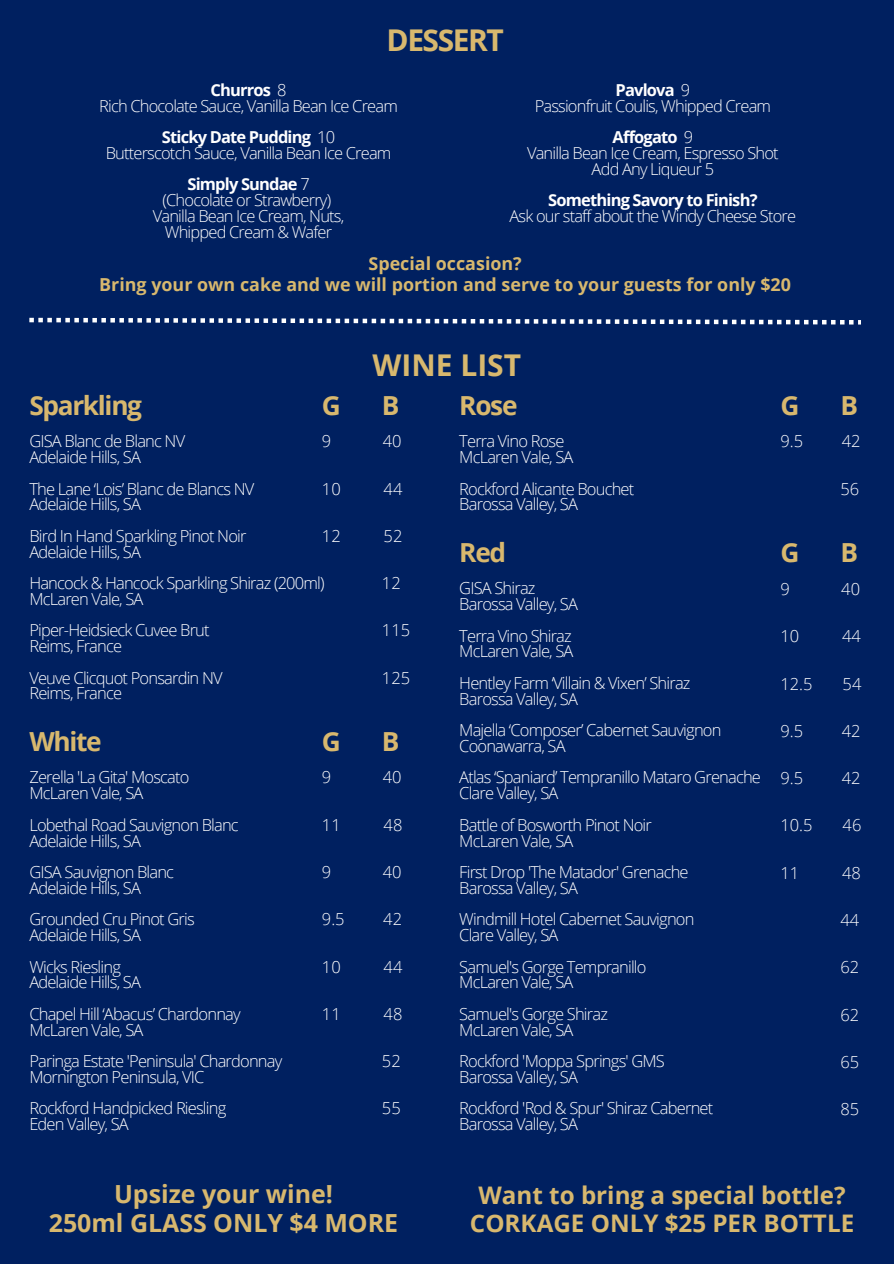
<style>
.page{position:relative;width:894px;height:1264px;background:#fff}
.page>*{position:absolute;margin:0;border:0;box-sizing:border-box;transform-origin:0 0}
.t1{font:700 30px "Open Sans";color:#d8b86e}
.t2{font:700 30px "Open Sans";letter-spacing:-.05em;color:#d8b86e}
.t3{font:700 26.25px "Open Sans";letter-spacing:-.05em;color:#d8b86e}
.t4{font:700 24.9px/29.1px "Open Sans";color:#d8b86e;text-align:center}
.t5{font:700 24.15px/28.2px "Open Sans";color:#d8b86e;text-align:center}
.t6{font:700 17.85px/20.7px "Open Sans";color:#d8b86e;text-align:center}
.t7{font:300 16.5px/15.8px "Open Sans";letter-spacing:-.05em;color:#fff;text-align:center}
.t8{font:700 16.5px "Open Sans";letter-spacing:-.05em;color:#fff}
.s1{font-weight:300}
</style>
<div class="page">
<div style="left:0;top:0;width:893px;height:1263px;background:#002060"></div>
<svg style="left:29px;top:318px;width:831px;height:6px"></svg>
<p class="t2" style="left:386px;top:19px;width:118px">DESSERT</p>
<p class="t8" style="left:210px;top:78px;width:78px">Churros <span class="s1">8</span></p>
<p class="t7" style="left:99px;top:97px;width:300px">Rich Chocolate Sauce, Vanilla Bean Ice Cream</p>
<p class="t8" style="left:162px;top:125px;width:175px">Sticky Date Pudding <span class="s1">10</span></p>
<h2 class="t7" style="left:106px;top:145px;width:287px">Butterscotch Sauce, Vanilla Bean Ice Cream</h2>
<p class="t8" style="left:187px;top:173px;width:124px">Simply Sundae <span class="s1">7</span></p>
<p class="t7" style="left:162px;top:192px;width:170px">(Chocolate or Strawberry)</p>
<p class="t7" style="left:153px;top:208px;width:193px">Vanilla Bean Ice Cream, Nuts,</p>
<p class="t7" style="left:165px;top:223px;width:169px">Whipped Cream &amp; Wafer</p>
<p class="t8" style="left:615px;top:78px;width:76px">Pavlova <span class="s1">9</span></p>
<p class="t7" style="left:534px;top:97px;width:238px">Passionfruit Coulis, Whipped Cream</p>
<p class="t8" style="left:612px;top:125px;width:82px">Affogato <span class="s1">9</span></p>
<p class="t7" style="left:527px;top:145px;width:253px">Vanilla Bean Ice Cream, Espresso Shot<br>Add Any Liqueur 5</p>
<p class="t8" style="left:548px;top:188px;width:211px">Something Savory to Finish?</p>
<p class="t7" style="left:509px;top:208px;width:288px">Ask our staff about the Windy Cheese Store</p>
<h3 class="t6" style="left:99px;top:252px;width:693px">Special occasion?<br>Bring your own cake and we will portion and serve to your guests for only $20</h3>
<p class="t1" style="left:372px;top:343px;width:150px">WINE LIST</p>
<h1 class="t3" style="left:29px;top:386px;width:114px">Sparkling</h1>
<p class="t7" style="left:29px;top:433px;width:157px">GISA Blanc de Blanc NV</p>
<p class="t7" style="left:29px;top:448px;width:113px">Adelaide Hills, SA</p>
<p class="t7" style="left:29px;top:480px;width:226px">The Lane ‘Lois’ Blanc de Blancs NV</p>
<p class="t7" style="left:29px;top:496px;width:113px">Adelaide Hills, SA</p>
<p class="t7" style="left:29px;top:527px;width:219px">Bird In Hand Sparkling Pinot Noir</p>
<p class="t7" style="left:29px;top:543px;width:113px">Adelaide Hills, SA</p>
<p class="t7" style="left:29px;top:574px;width:296px">Hancock &amp; Hancock Sparkling Shiraz (200ml)</p>
<p class="t7" style="left:29px;top:590px;width:116px">McLaren Vale, SA</p>
<p class="t7" style="left:29px;top:622px;width:182px">Piper-Heidsieck Cuvee Brut</p>
<p class="t7" style="left:29px;top:637px;width:94px">Reims, France</p>
<p class="t7" style="left:29px;top:669px;width:195px">Veuve Clicquot Ponsardin NV</p>
<p class="t7" style="left:29px;top:685px;width:94px">Reims, France</p>
<p class="t3" style="left:322px;top:386px;width:21px">G</p>
<p class="t3" style="left:382px;top:386px;width:19px">B</p>
<p class="t7" style="left:322px;top:433px;width:11px">9</p>
<p class="t7" style="left:382px;top:433px;width:20px">40</p>
<p class="t7" style="left:322px;top:480px;width:20px">10</p>
<p class="t7" style="left:383px;top:480px;width:20px">44</p>
<h4 class="t7" style="left:322px;top:527px;width:20px">12</h4>
<h4 class="t7" style="left:383px;top:527px;width:20px">52</h4>
<h1 class="t7" style="left:382px;top:574px;width:20px">12</h1>
<h3 class="t7" style="left:382px;top:622px;width:30px">115</h3>
<p class="t7" style="left:382px;top:669px;width:30px">125</p>
<p class="t3" style="left:29px;top:722px;width:74px">White</p>
<p class="t7" style="left:29px;top:769px;width:161px">Zerella 'La Gita' Moscato</p>
<p class="t7" style="left:29px;top:785px;width:116px">McLaren Vale, SA</p>
<p class="t7" style="left:29px;top:816px;width:211px">Lobethal Road Sauvignon Blanc</p>
<p class="t7" style="left:29px;top:832px;width:113px">Adelaide Hills, SA</p>
<p class="t7" style="left:29px;top:863px;width:146px">GISA Sauvignon Blanc</p>
<p class="t7" style="left:29px;top:879px;width:113px">Adelaide Hills, SA</p>
<p class="t7" style="left:29px;top:911px;width:167px">Grounded Cru Pinot Gris</p>
<p class="t7" style="left:29px;top:926px;width:113px">Adelaide Hills, SA</p>
<p class="t7" style="left:29px;top:958px;width:93px">Wicks Riesling</p>
<p class="t7" style="left:29px;top:974px;width:113px">Adelaide Hills, SA</p>
<h2 class="t7" style="left:29px;top:1005px;width:213px">Chapel Hill ‘Abacus’ Chardonnay</h2>
<p class="t7" style="left:29px;top:1021px;width:116px">McLaren Vale, SA</p>
<p class="t7" style="left:29px;top:1052px;width:254px">Paringa Estate 'Peninsula' Chardonnay</p>
<p class="t7" style="left:29px;top:1068px;width:176px">Mornington Peninsula, VIC</p>
<p class="t7" style="left:29px;top:1100px;width:198px">Rockford Handpicked Riesling</p>
<p class="t7" style="left:29px;top:1115px;width:101px">Eden Valley, SA</p>
<p class="t3" style="left:322px;top:722px;width:21px">G</p>
<p class="t3" style="left:382px;top:722px;width:19px">B</p>
<h3 class="t7" style="left:322px;top:769px;width:11px">9</h3>
<h3 class="t7" style="left:382px;top:769px;width:20px">40</h3>
<p class="t7" style="left:322px;top:816px;width:20px">11</p>
<p class="t7" style="left:383px;top:816px;width:20px">48</p>
<p class="t7" style="left:322px;top:863px;width:11px">9</p>
<p class="t7" style="left:382px;top:863px;width:20px">40</p>
<p class="t7" style="left:322px;top:911px;width:24px">9.5</p>
<p class="t7" style="left:383px;top:911px;width:20px">42</p>
<p class="t7" style="left:322px;top:958px;width:20px">10</p>
<p class="t7" style="left:383px;top:958px;width:20px">44</p>
<p class="t7" style="left:322px;top:1005px;width:20px">11</p>
<p class="t7" style="left:383px;top:1005px;width:20px">48</p>
<p class="t7" style="left:382px;top:1052px;width:20px">52</p>
<p class="t7" style="left:382px;top:1100px;width:20px">55</p>
<p class="t3" style="left:459px;top:386px;width:60px">Rose</p>
<p class="t7" style="left:459px;top:433px;width:107px">Terra Vino Rose</p>
<p class="t7" style="left:459px;top:448px;width:116px">McLaren Vale, SA</p>
<p class="t7" style="left:459px;top:480px;width:176px">Rockford Alicante Bouchet</p>
<p class="t7" style="left:459px;top:496px;width:120px">Barossa Valley, SA</p>
<p class="t3" style="left:459px;top:533px;width:48px">Red</p>
<h2 class="t7" style="left:459px;top:580px;width:78px">GISA Shiraz</h2>
<p class="t7" style="left:459px;top:596px;width:120px">Barossa Valley, SA</p>
<p class="t7" style="left:459px;top:627px;width:114px">Terra Vino Shiraz</p>
<p class="t7" style="left:459px;top:643px;width:116px">McLaren Vale, SA</p>
<p class="t7" style="left:459px;top:674px;width:233px">Hentley Farm ‘Villain &amp; Vixen’ Shiraz</p>
<p class="t7" style="left:459px;top:690px;width:120px">Barossa Valley, SA</p>
<p class="t7" style="left:459px;top:722px;width:263px">Majella ‘Composer’ Cabernet Sauvignon</p>
<p class="t7" style="left:459px;top:737px;width:108px">Coonawarra, SA</p>
<p class="t7" style="left:459px;top:769px;width:303px">Atlas ‘Spaniard’ Tempranillo Mataro Grenache</p>
<h3 class="t7" style="left:459px;top:785px;width:101px">Clare Valley, SA</h3>
<p class="t7" style="left:459px;top:816px;width:194px">Battle of Bosworth Pinot Noir</p>
<p class="t7" style="left:459px;top:832px;width:116px">McLaren Vale, SA</p>
<p class="t7" style="left:459px;top:863px;width:231px">First Drop 'The Matador' Grenache</p>
<p class="t7" style="left:459px;top:879px;width:120px">Barossa Valley, SA</p>
<h2 class="t7" style="left:459px;top:911px;width:237px">Windmill Hotel Cabernet Sauvignon</h2>
<p class="t7" style="left:459px;top:926px;width:101px">Clare Valley, SA</p>
<h3 class="t7" style="left:459px;top:958px;width:189px">Samuel's Gorge Tempranillo</h3>
<p class="t7" style="left:459px;top:974px;width:116px">McLaren Vale, SA</p>
<p class="t7" style="left:459px;top:1005px;width:150px">Samuel's Gorge Shiraz</p>
<p class="t7" style="left:459px;top:1021px;width:116px">McLaren Vale, SA</p>
<p class="t7" style="left:459px;top:1052px;width:207px">Rockford 'Moppa Springs' GMS</p>
<p class="t7" style="left:459px;top:1068px;width:120px">Barossa Valley, SA</p>
<p class="t7" style="left:459px;top:1100px;width:255px">Rockford 'Rod &amp; Spur' Shiraz Cabernet</p>
<p class="t7" style="left:459px;top:1115px;width:120px">Barossa Valley, SA</p>
<p class="t3" style="left:780px;top:386px;width:21px">G</p>
<p class="t3" style="left:840px;top:386px;width:19px">B</p>
<p class="t7" style="left:780px;top:433px;width:24px">9.5</p>
<p class="t7" style="left:841px;top:433px;width:20px">42</p>
<p class="t7" style="left:840px;top:480px;width:20px">56</p>
<p class="t3" style="left:780px;top:534px;width:21px">G</p>
<p class="t3" style="left:840px;top:534px;width:19px">B</p>
<p class="t7" style="left:780px;top:580px;width:11px">9</p>
<p class="t7" style="left:841px;top:580px;width:20px">40</p>
<p class="t7" style="left:780px;top:628px;width:20px">10</p>
<p class="t7" style="left:841px;top:628px;width:20px">44</p>
<p class="t7" style="left:780px;top:675px;width:34px">12.5</p>
<p class="t7" style="left:842px;top:675px;width:20px">54</p>
<p class="t7" style="left:780px;top:722px;width:24px">9.5</p>
<p class="t7" style="left:841px;top:722px;width:20px">42</p>
<p class="t7" style="left:780px;top:769px;width:24px">9.5</p>
<p class="t7" style="left:841px;top:769px;width:20px">42</p>
<p class="t7" style="left:780px;top:817px;width:34px">10.5</p>
<p class="t7" style="left:842px;top:817px;width:20px">46</p>
<p class="t7" style="left:780px;top:864px;width:20px">11</p>
<p class="t7" style="left:841px;top:864px;width:20px">48</p>
<p class="t7" style="left:840px;top:911px;width:20px">44</p>
<p class="t7" style="left:840px;top:958px;width:20px">62</p>
<p class="t7" style="left:840px;top:1006px;width:20px">62</p>
<p class="t7" style="left:840px;top:1053px;width:20px">65</p>
<p class="t7" style="left:840px;top:1100px;width:20px">85</p>
<p class="t4" style="left:49px;top:1178px;width:351px">Upsize your wine!<br>250ml GLASS ONLY $4 MORE</p>
<p class="t5" style="left:470px;top:1180px;width:385px">Want to bring a special bottle?<br>CORKAGE ONLY $25 PER BOTTLE</p>
</div>
